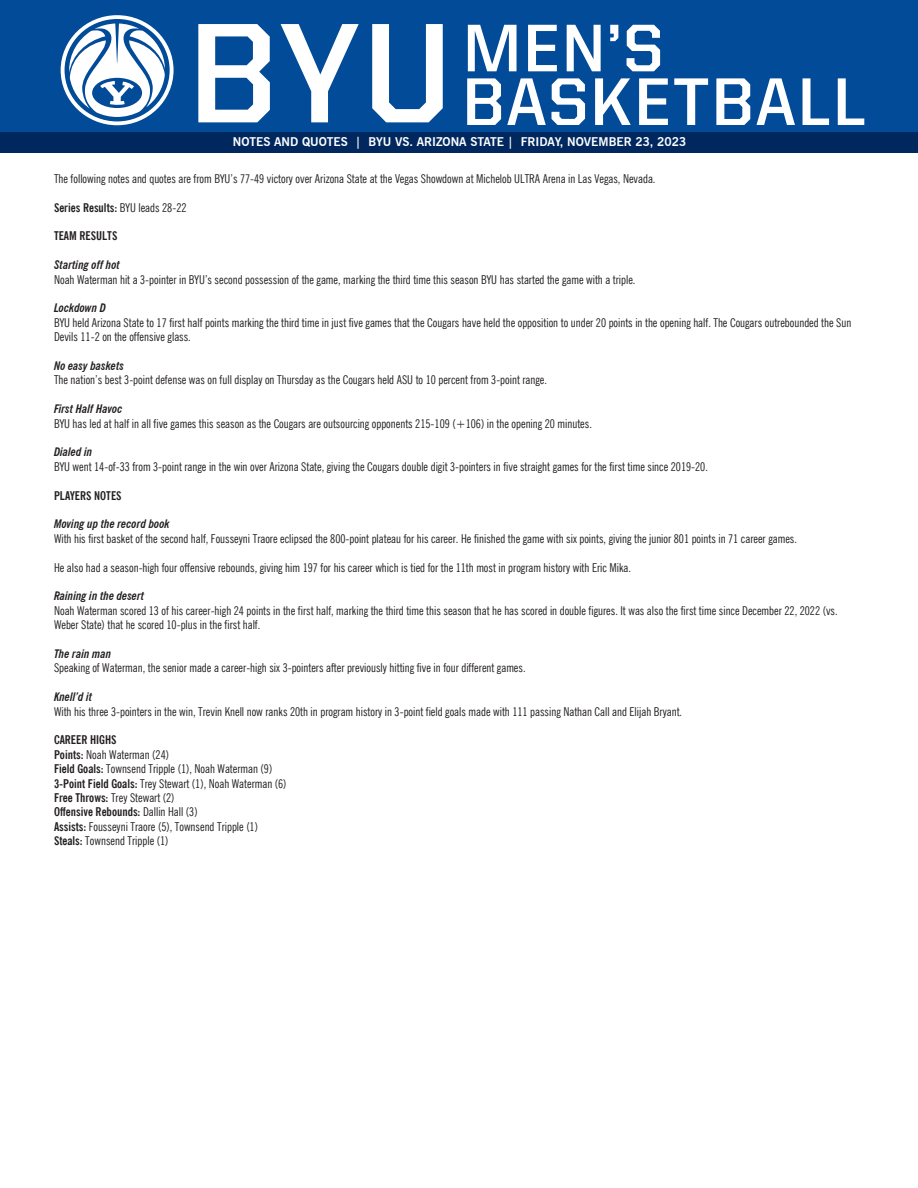
<style>
.page{position:relative;width:918px;height:1188px;background:#fff}
.page>*{position:absolute;margin:0;border:0;box-sizing:border-box;transform-origin:0 0}
.t1{font:700 142.5px "United Sans Reg";color:#fff}
.t2{font:700 67.5px "United Sans Reg";letter-spacing:.025em;color:#fff}
.t3{font:condensed 12px/14.4px "News Gothic BT";color:#231f20}
.t4{font:italic 700 condensed 12px "News Gothic BT";color:#231f20}
.t5{font:700 condensed 12px "News Gothic BT";color:#231f20}
.t6{font:700 12px "News Gothic BT";color:#fff}
.s1{font-weight:400}
.s2{font-weight:700}
</style>
<div class="page">
<div style="left:0;top:0;width:918px;height:138px;background:#024b99"></div>
<div style="left:0;top:132px;width:918px;height:21px;background:#00285f"></div>
<svg style="left:61px;top:15px;width:113px;height:110px"></svg>
<p class="t1" style="left:188px;top:-5px;width:267px">BYU</p>
<p class="t6" style="left:233px;top:135px;width:455px">NOTES AND QUOTES | BYU VS. ARIZONA STATE | FRIDAY, NOVEMBER 23, 2023</p>
<p class="t2" style="left:463px;top:11px;width:202px">MEN’S</p>
<p class="t2" style="left:462px;top:65px;width:406px">BASKETBALL</p>
<p class="t3" style="left:54px;top:171px;width:603px">The following notes and quotes are from BYU’s 77-49 victory over Arizona State at the Vegas Showdown at Michelob ULTRA Arena in Las Vegas, Nevada.</p>
<p class="t5" style="left:54px;top:200px;width:134px">Series Results: <span class="s1">BYU leads 28-22</span></p>
<p class="t5" style="left:54px;top:229px;width:65px">TEAM RESULTS</p>
<p class="t4" style="left:54px;top:258px;width:68px">Starting off hot</p>
<p class="t3" style="left:54px;top:272px;width:583px">Noah Waterman hit a 3-pointer in BYU’s second possession of the game, marking the third time this season BYU has started the game with a triple.</p>
<p class="t4" style="left:54px;top:301px;width:54px">Lockdown D</p>
<p class="t3" style="left:54px;top:315px;width:799px">BYU held Arizona State to 17 first half points marking the third time in just five games that the Cougars have held the opposition to under 20 points in the opening half. The Cougars outrebounded the Sun<br>Devils 11-2 on the offensive glass.</p>
<p class="t4" style="left:54px;top:358px;width:72px">No easy baskets</p>
<p class="t3" style="left:54px;top:373px;width:495px">The nation’s best 3-point defense was on full display on Thursday as the Cougars held ASU to 10 percent from 3-point range.</p>
<p class="t4" style="left:54px;top:402px;width:70px">First Half Havoc</p>
<p class="t3" style="left:54px;top:416px;width:539px">BYU has led at half in all five games this season as the Cougars are outsourcing opponents 215-109 (+106) in the opening 20 minutes.</p>
<p class="t4" style="left:54px;top:445px;width:40px">Dialed in</p>
<p class="t3" style="left:54px;top:459px;width:655px">BYU went 14-of-33 from 3-point range in the win over Arizona State, giving the Cougars double digit 3-pointers in five straight games for the first time since 2019-20.</p>
<p class="t5" style="left:54px;top:488px;width:69px">PLAYERS NOTES</p>
<p class="t4" style="left:54px;top:517px;width:117px">Moving up the record book</p>
<p class="t3" style="left:54px;top:531px;width:744px">With his first basket of the second half, Fousseyni Traore eclipsed the 800-point plateau for his career. He finished the game with six points, giving the junior 801 points in 71 career games.</p>
<p class="t3" style="left:54px;top:560px;width:579px">He also had a season-high four offensive rebounds, giving him 197 for his career which is tied for the 11th most in program history with Eric Mika.</p>
<p class="t4" style="left:54px;top:589px;width:92px">Raining in the desert</p>
<p class="t3" style="left:54px;top:603px;width:785px">Noah Waterman scored 13 of his career-high 24 points in the first half, marking the third time this season that he has scored in double figures. It was also the first time since December 22, 2022 (vs.<br>Weber State) that he scored 10-plus in the first half.</p>
<p class="t4" style="left:54px;top:646px;width:59px">The rain man</p>
<p class="t3" style="left:54px;top:661px;width:473px">Speaking of Waterman, the senior made a career-high six 3-pointers after previously hitting five in four different games.</p>
<p class="t4" style="left:54px;top:690px;width:40px">Knell’d it</p>
<p class="t3" style="left:54px;top:704px;width:630px">With his three 3-pointers in the win, Trevin Knell now ranks 20th in program history in 3-point field goals made with 111 passing Nathan Call and Elijah Bryant.</p>
<p class="t5" style="left:54px;top:733px;width:64px">CAREER HIGHS</p>
<p class="t3" style="left:54px;top:747px;width:117px"><span class="s2">Points:</span> Noah Waterman (24)</p>
<p class="t3" style="left:54px;top:762px;width:220px"><span class="s2">Field Goals:</span> Townsend Tripple (1), Noah Waterman (9)</p>
<p class="t3" style="left:54px;top:776px;width:234px"><span class="s2">3-Point Field Goals:</span> Trey Stewart (1), Noah Waterman (6)</p>
<p class="t3" style="left:54px;top:790px;width:122px"><span class="s2">Free Throws:</span> Trey Stewart (2)</p>
<p class="t5" style="left:54px;top:805px;width:145px">Offensive Rebounds: <span class="s1">Dallin Hall (3)</span></p>
<p class="t3" style="left:54px;top:819px;width:206px"><span class="s2">Assists:</span> Fousseyni Traore (5), Townsend Tripple (1)</p>
<p class="t3" style="left:54px;top:834px;width:116px"><span class="s2">Steals:</span> Townsend Tripple (1)</p>
</div>
